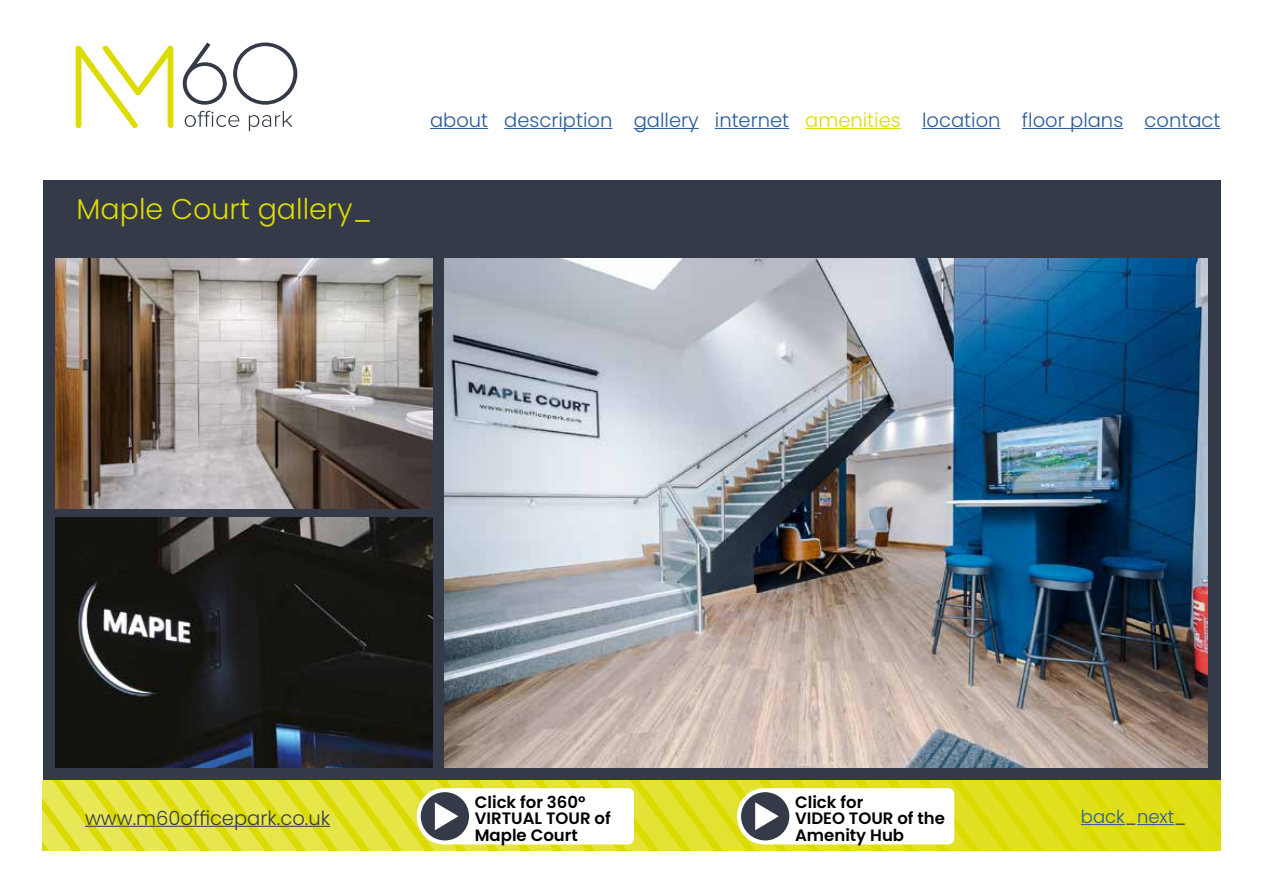
<style>
.page{position:relative;width:1263px;height:893px;background:#fff}
.page>*{position:absolute;margin:0;border:0;box-sizing:border-box;transform-origin:0 0}
.t1{font:300 28.5px "Poppins";color:#dcdc00}
.t2{font:300 19.5px "Poppins";color:#275b9b}
.t3{font:300 19.5px "Poppins";color:#343a48}
.t4{font:300 18px "Poppins";color:#275b9b}
.t5{font:600 16.5px/16.5px "Poppins";color:#000}
.s1{color:#dcdc00}
.s2{color:#343a48}
</style>
<div class="page">
<div style="left:43px;top:180px;width:1177px;height:621px;background:#343a48"></div>
<svg style="left:76px;top:45px;width:97px;height:83px"></svg>
<svg style="left:185px;top:111px;width:54px;height:16px"></svg>
<svg style="left:249px;top:111px;width:43px;height:20px"></svg>
<svg style="left:183px;top:43px;width:44px;height:62px"></svg>
<svg style="left:233px;top:43px;width:64px;height:62px"></svg>
<hr style="left:430px;top:128px;width:58px;height:1px;background:#275b9b">
<hr style="left:504px;top:128px;width:108px;height:1px;background:#275b9b">
<hr style="left:634px;top:128px;width:65px;height:1px;background:#275b9b">
<hr style="left:715px;top:128px;width:74px;height:1px;background:#275b9b">
<hr style="left:805px;top:128px;width:96px;height:1px;background:#dcdc00">
<hr style="left:922px;top:128px;width:78px;height:1px;background:#275b9b">
<hr style="left:1022px;top:128px;width:101px;height:1px;background:#275b9b">
<hr style="left:1144px;top:128px;width:76px;height:1px;background:#275b9b">
<svg style="left:43px;top:780px;width:1177px;height:70px;background:#e1e028"></svg>
<img style="left:445px;top:258px;width:762px;height:509px">
<img style="left:56px;top:517px;width:376px;height:250px">
<img style="left:55px;top:258px;width:377px;height:251px">
<hr style="left:1081px;top:824px;width:44px;height:1px;background:#275b9b">
<hr style="left:1137px;top:824px;width:37px;height:1px;background:#275b9b">
<hr style="left:85px;top:826px;width:245px;height:1px;background:#343a48">
<svg style="left:417px;top:788px;width:217px;height:56px"></svg>
<svg style="left:737px;top:788px;width:217px;height:56px"></svg>
<h1 class="t1" style="left:77px;top:192px;width:297px">Maple Court gallery_</h1>
<p class="t2" style="left:430px;top:109px;width:792px">about description gallery internet <span class="s1">amenities</span> location floor plans contact</p>
<p class="t5" style="left:475px;top:794px;width:137px">Click for 360º<br>VIRTUAL TOUR of<br>Maple Court</p>
<p class="t5" style="left:795px;top:794px;width:151px">Click for<br>VIDEO TOUR of the<br>Amenity Hub</p>
<p class="t3" style="left:85px;top:807px;width:247px">www.m60officepark.co.uk</p>
<p class="t4" style="left:1081px;top:806px;width:107px">back<span class="s2">_</span>next<span class="s2">_</span></p>
</div>
